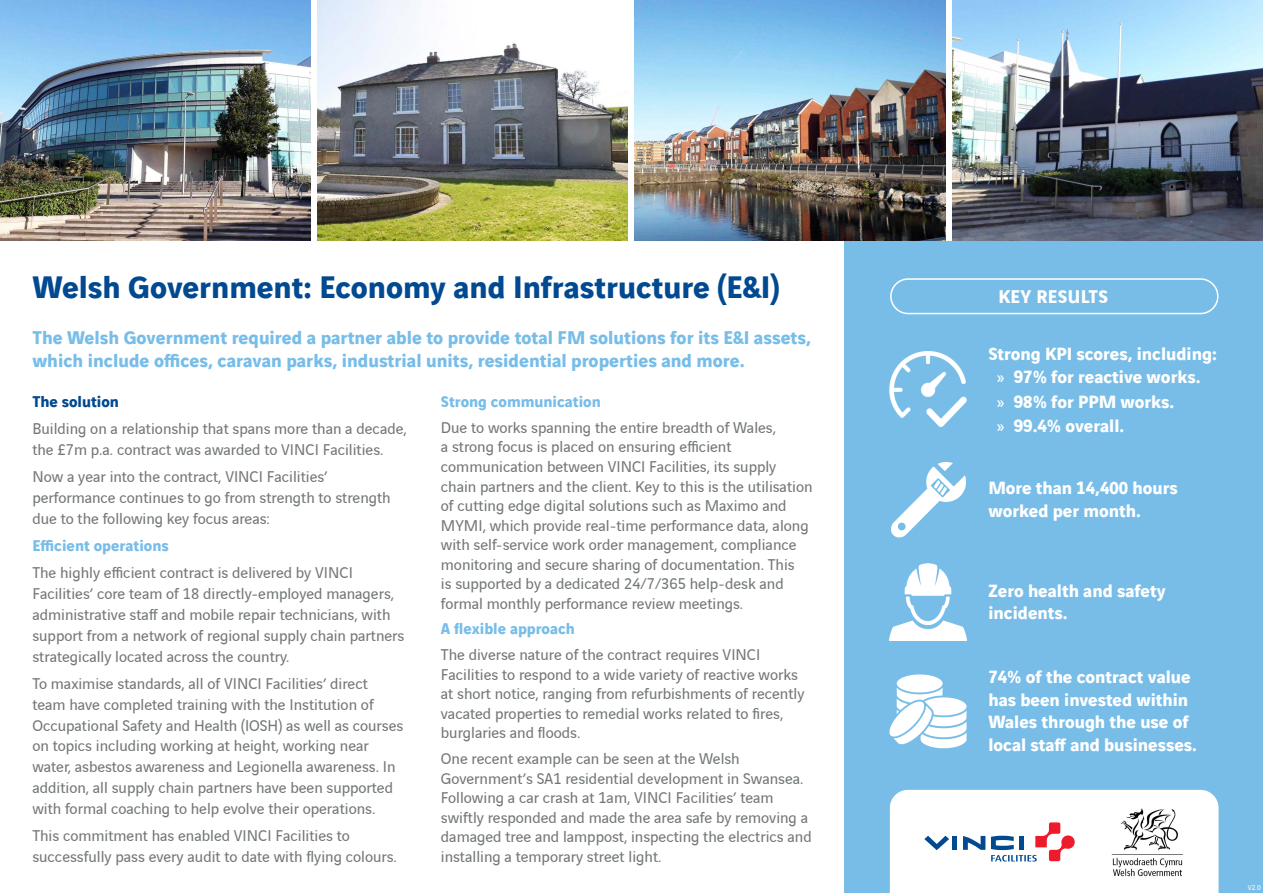
<style>
.page{position:relative;width:1263px;height:893px;background:#fff}
.page>*{position:absolute;margin:0;border:0;box-sizing:border-box;transform-origin:0 0}
.t1{font:700 33px "Vinci Sans";color:#014990}
.Subtitle{font:700 19.5px/23.4px "Vinci Sans";color:#78bde8}
.t2{font:700 19.5px "Vinci Sans";letter-spacing:.02em;color:#fff}
.t3{font:700 18.75px/22.5px "Vinci Sans";color:#fff}
.t4{font:16.5px/19.5px "Vinci Sans";color:#737779}
.Heading_light_blue{font:700 16.5px "Vinci Sans";color:#78bde8}
.Heading_dark_blue{font:700 16.5px "Vinci Sans";color:#014990}
.t5{font:7.5px "Vinci Sans";color:#fff}
.s1{font-weight:400}
</style>
<div class="page">
<div style="left:845px;top:240px;width:418px;height:653px;background:#78bde8"></div>
<div style="left:890px;top:278px;width:328px;height:36px;border:2px solid #fff;border-radius:17px"></div>
<img style="left:890px;top:563px;width:76px;height:77px">
<img style="left:890px;top:352px;width:76px;height:74px">
<img style="left:891px;top:463px;width:74px;height:74px">
<img style="left:952px;top:0;width:311px;height:240px">
<img style="left:634px;top:0;width:312px;height:240px">
<img style="left:0;top:0;width:311px;height:240px">
<img style="left:317px;top:0;width:311px;height:240px">
<div style="left:890px;top:790px;width:328px;height:103px;background:#fff"></div>
<img style="left:1110px;top:805px;width:74px;height:73px">
<img style="left:890px;top:675px;width:76px;height:73px">
<p class="t1" style="left:33px;top:261px;width:748px">Welsh Government: Economy and Infrastructure (E&amp;I)</p>
<p class="Subtitle" style="left:32px;top:323px;width:780px">The Welsh Government required a partner able to provide total FM solutions for its E&amp;I assets, which include offices, caravan parks, industrial units, residential properties and more.</p>
<p class="Heading_dark_blue" style="left:32px;top:389px;width:88px">The solution</p>
<p class="t4" style="left:32px;top:417px;width:376px;line-height:20.9px">Building on a relationship that spans more than a decade, the £7m p.a. contract was awarded to VINCI Facilities.</p>
<p class="t4" style="left:32px;top:465px;width:360px;line-height:20.9px">Now a year into the contract, VINCI Facilities’ performance continues to go from strength to strength due to the following key focus areas:</p>
<p class="Heading_light_blue" style="left:32px;top:533px;width:138px">Efficient operations</p>
<p class="t4" style="left:32px;top:561px;width:373px;line-height:20.9px">The highly efficient contract is delivered by VINCI Facilities’ core team of 18 directly-employed managers, administrative staff and mobile repair technicians, with support from a network of regional supply chain partners strategically located across the country.</p>
<p class="t4" style="left:32px;top:671px;width:372px;line-height:20.9px">To maximise standards, all of VINCI Facilities’ direct team have completed training with the Institution of Occupational Safety and Health (IOSH) as well as courses on topics including working at height, working near water, asbestos awareness and Legionella awareness. In addition, all supply chain partners have been supported with formal coaching to help evolve their operations.</p>
<p class="t4" style="left:32px;top:824px;width:366px;line-height:20.9px">This commitment has enabled VINCI Facilities to successfully pass every audit to date with flying colours.</p>
<p class="Heading_light_blue" style="left:441px;top:389px;width:161px">Strong communication</p>
<p class="t4" style="left:441px;top:416px;width:373px">Due to works spanning the entire breadth of Wales,<br>a strong focus is placed on ensuring efficient communication between VINCI Facilities, its supply chain partners and the client. Key to this is the utilisation of cutting edge digital solutions such as Maximo and MYMI, which provide real-time performance data, along with self-service work order management, compliance monitoring and secure sharing of documentation. This<br>is supported by a dedicated 24/7/365 help-desk and formal monthly performance review meetings.</p>
<p class="Heading_light_blue" style="left:441px;top:616px;width:136px">A flexible approach</p>
<p class="t4" style="left:441px;top:644px;width:365px">The diverse nature of the contract requires VINCI Facilities to respond to a wide variety of reactive works at short notice, ranging from refurbishments of recently vacated properties to remedial works related to fires, burglaries and floods.</p>
<p class="t4" style="left:441px;top:747px;width:372px">One recent example can be seen at the Welsh Government’s SA1 residential development in Swansea.<br>Following a car crash at 1am, VINCI Facilities’ team swiftly responded and made the area safe by removing a damaged tree and lamppost, inspecting the electrics and installing a temporary street light.</p>
<p class="t2" style="left:998px;top:281px;width:111px">KEY RESULTS</p>
<p class="t3" style="left:988px;top:341px;width:230px">Strong KPI scores, including:</p>
<p class="t3" style="left:997px;top:364px;width:205px"><span class="s1">»</span> 97% for reactive works.</p>
<p class="t3" style="left:997px;top:388px;width:179px"><span class="s1">»</span> 98% for PPM works.</p>
<p class="t3" style="left:997px;top:413px;width:129px"><span class="s1">»</span> 99.4% overall.</p>
<p class="t3" style="left:988px;top:475px;width:191px">More than 14,400 hours worked per month.</p>
<p class="t3" style="left:988px;top:578px;width:179px">Zero health and safety incidents.</p>
<p class="t3" style="left:988px;top:664px;width:210px">74% of the contract value has been invested within<br>Wales through the use of local staff and businesses.</p>
<p class="t5" style="left:1248px;top:882px;width:14px">V2.0</p>
</div>
